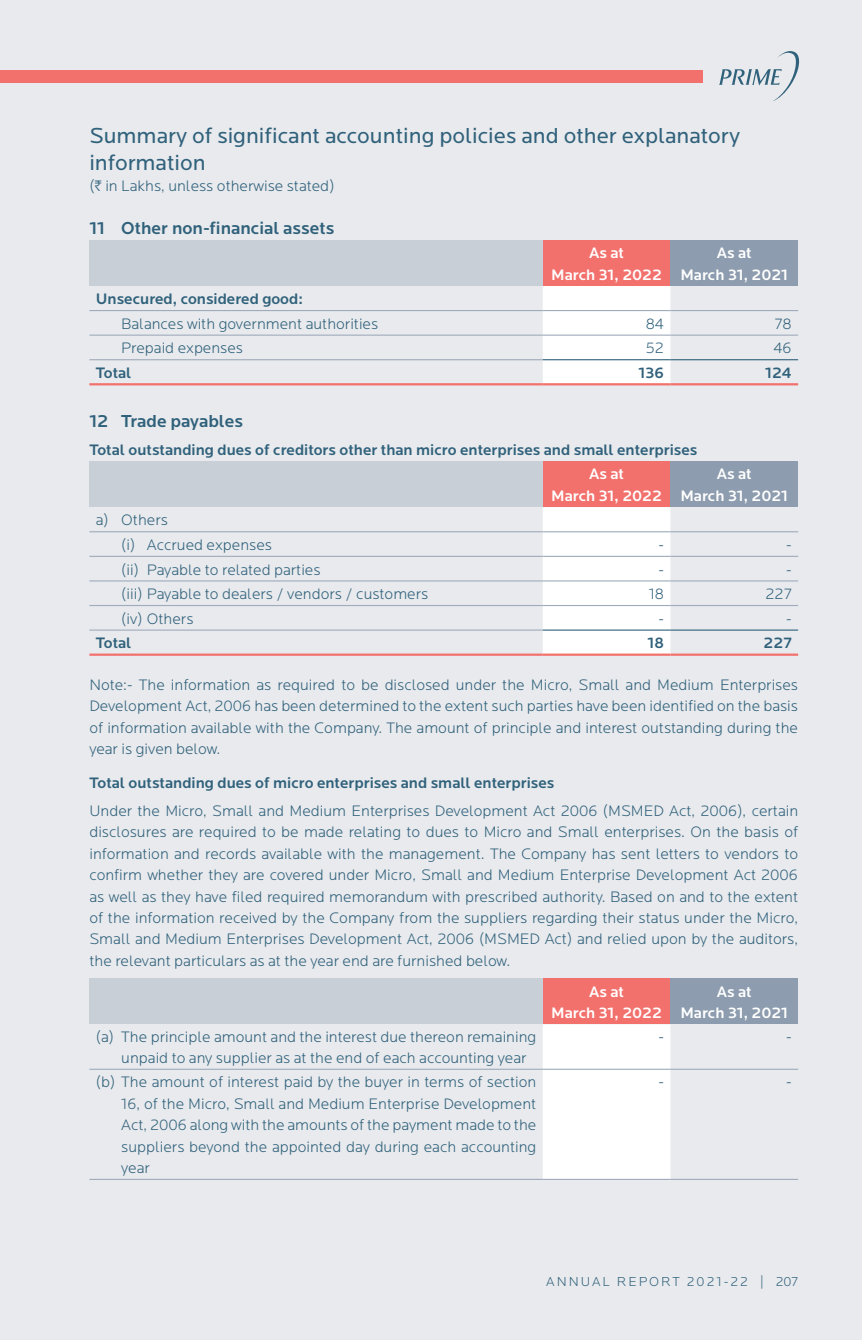
<style>
.page{position:relative;width:862px;height:1340px;background:#fff}
.page>*{position:absolute;margin:0;border:0;box-sizing:border-box;transform-origin:0 0}
.t1{font:22.5px/27px "Locator";color:#30617b}
.t2{font:500 18px "Locator";color:#30617b}
.t3{font:300 15.75px/21.4px "Locator";color:#30617b;text-align:justify}
.t4{font:500 15.75px "Locator";color:#30617b}
.t5{font:500 15.75px/21.4px "Locator";color:#fff;text-align:center}
.t6{font:300 13.5px "Locator";letter-spacing:.15em;color:#30617b}
.s1{font-family:"ITF Rupee";font-weight:400}
</style>
<div class="page">
<div style="left:0;top:0;width:861px;height:1339px;background:#e8eaed"></div>
<div style="left:89px;top:240px;width:453px;height:46px;background:#c9cfd7"></div>
<div style="left:542px;top:240px;width:128px;height:46px;background:#f3716d"></div>
<div style="left:670px;top:240px;width:127px;height:46px;background:#8d9cae"></div>
<div style="left:542px;top:286px;width:128px;height:97px;background:#fff"></div>
<hr style="left:89px;top:310px;width:453px;height:1px;background:#a0acbb">
<hr style="left:542px;top:310px;width:128px;height:1px;background:#a0acbb">
<hr style="left:670px;top:310px;width:127px;height:1px;background:#a0acbb">
<hr style="left:89px;top:334px;width:453px;height:2px;background:#a0acbb">
<hr style="left:542px;top:334px;width:128px;height:2px;background:#a0acbb">
<hr style="left:670px;top:334px;width:127px;height:2px;background:#a0acbb">
<hr style="left:89px;top:359px;width:453px;height:1px;background:#a0acbb">
<hr style="left:89px;top:383px;width:453px;height:2px;background:#f3716d">
<hr style="left:542px;top:383px;width:128px;height:2px;background:#f3716d">
<hr style="left:670px;top:383px;width:127px;height:2px;background:#f3716d">
<hr style="left:542px;top:359px;width:128px;height:1px;background:#30617b">
<hr style="left:670px;top:359px;width:127px;height:1px;background:#30617b">
<div style="left:89px;top:461px;width:453px;height:46px;background:#c9cfd7"></div>
<div style="left:542px;top:461px;width:128px;height:46px;background:#f3716d"></div>
<div style="left:670px;top:461px;width:127px;height:46px;background:#8d9cae"></div>
<div style="left:542px;top:507px;width:128px;height:146px;background:#fff"></div>
<hr style="left:89px;top:531px;width:453px;height:1px;background:#a0acbb">
<hr style="left:542px;top:531px;width:128px;height:1px;background:#a0acbb">
<hr style="left:670px;top:531px;width:127px;height:1px;background:#a0acbb">
<hr style="left:89px;top:556px;width:453px;height:1px;background:#a0acbb">
<hr style="left:542px;top:556px;width:128px;height:1px;background:#a0acbb">
<hr style="left:670px;top:556px;width:127px;height:1px;background:#a0acbb">
<hr style="left:89px;top:580px;width:453px;height:1px;background:#a0acbb">
<hr style="left:542px;top:580px;width:128px;height:1px;background:#a0acbb">
<hr style="left:670px;top:580px;width:127px;height:1px;background:#a0acbb">
<hr style="left:89px;top:605px;width:453px;height:1px;background:#a0acbb">
<hr style="left:542px;top:605px;width:128px;height:1px;background:#a0acbb">
<hr style="left:670px;top:605px;width:127px;height:1px;background:#a0acbb">
<hr style="left:89px;top:629px;width:453px;height:1px;background:#a0acbb">
<hr style="left:89px;top:653px;width:453px;height:3px;background:#f3716d">
<hr style="left:542px;top:653px;width:128px;height:3px;background:#f3716d">
<hr style="left:670px;top:653px;width:127px;height:3px;background:#f3716d">
<hr style="left:542px;top:629px;width:128px;height:1px;background:#30617b">
<hr style="left:670px;top:629px;width:127px;height:1px;background:#30617b">
<div style="left:89px;top:978px;width:453px;height:46px;background:#c9cfd7"></div>
<div style="left:542px;top:978px;width:128px;height:46px;background:#f3716d"></div>
<div style="left:670px;top:978px;width:127px;height:46px;background:#8d9cae"></div>
<div style="left:542px;top:1024px;width:128px;height:154px;background:#fff"></div>
<hr style="left:89px;top:1068px;width:453px;height:1px;background:#a0acbb">
<hr style="left:542px;top:1068px;width:128px;height:1px;background:#a0acbb">
<hr style="left:670px;top:1068px;width:127px;height:1px;background:#a0acbb">
<hr style="left:89px;top:1178px;width:453px;height:1px;background:#a0acbb">
<hr style="left:542px;top:1178px;width:128px;height:1px;background:#a0acbb">
<hr style="left:670px;top:1178px;width:127px;height:1px;background:#a0acbb">
<div style="left:0;top:70px;width:702px;height:13px;background:#f3716d"></div>
<svg style="left:719px;top:51px;width:81px;height:50px"></svg>
<h1 class="t1" style="left:89px;top:122px;width:651px">Summary of significant accounting policies and other explanatory information</h1>
<p class="t3" style="left:89px;top:176px;width:246px">(<span class="s1">H</span> in Lakhs, unless otherwise stated)</p>
<p class="t2" style="left:89px;top:218px;width:246px">11 Other non-financial assets</p>
<p class="t5" style="left:551px;top:243px;width:112px">As at<br>March 31, 2022</p>
<p class="t5" style="left:680px;top:243px;width:109px">As at<br>March 31, 2021</p>
<p class="t4" style="left:96px;top:290px;width:208px">Unsecured, considered good:</p>
<p class="t3" style="left:121px;top:313px;width:258px">Balances with government authorities</p>
<p class="t3" style="left:645px;top:313px;width:20px">84</p>
<p class="t3" style="left:774px;top:313px;width:19px">78</p>
<p class="t3" style="left:121px;top:338px;width:123px">Prepaid expenses</p>
<p class="t3" style="left:645px;top:338px;width:20px">52</p>
<p class="t3" style="left:773px;top:338px;width:20px">46</p>
<p class="t4" style="left:96px;top:364px;width:37px">Total</p>
<p class="t4" style="left:638px;top:364px;width:27px">136</p>
<p class="t4" style="left:764px;top:364px;width:28px">124</p>
<p class="t2" style="left:89px;top:411px;width:155px">12 Trade payables</p>
<p class="t4" style="left:89px;top:441px;width:609px">Total outstanding dues of creditors other than micro enterprises and small enterprises</p>
<p class="t5" style="left:551px;top:464px;width:112px">As at<br>March 31, 2022</p>
<p class="t5" style="left:680px;top:464px;width:109px">As at<br>March 31, 2021</p>
<p class="t3" style="left:121px;top:508px;width:152px;line-height:24.5px;text-indent:-26px">a) Others<br>(i) Accrued expenses</p>
<p class="t3" style="left:658px;top:534px;width:7px">-</p>
<p class="t3" style="left:785px;top:534px;width:7px">-</p>
<p class="t3" style="left:121px;top:559px;width:201px">(ii) Payable to related parties</p>
<p class="t3" style="left:658px;top:559px;width:7px">-</p>
<p class="t3" style="left:785px;top:559px;width:7px">-</p>
<p class="t3" style="left:121px;top:583px;width:308px">(iii) Payable to dealers / vendors / customers</p>
<p class="t3" style="left:648px;top:583px;width:17px">18</p>
<p class="t3" style="left:765px;top:583px;width:28px">227</p>
<p class="t3" style="left:121px;top:608px;width:74px">(iv) Others</p>
<p class="t3" style="left:658px;top:608px;width:7px">-</p>
<p class="t3" style="left:785px;top:608px;width:7px">-</p>
<p class="t4" style="left:96px;top:634px;width:37px">Total</p>
<p class="t4" style="left:647px;top:634px;width:18px">18</p>
<p class="t4" style="left:763px;top:634px;width:30px">227</p>
<p class="t3" style="left:89px;top:674px;width:709px">Note:- The information as required to be disclosed under the Micro, Small and Medium Enterprises Development Act, 2006 has been determined to the extent such parties have been identified on the basis of information available with the Company. The amount of principle and interest outstanding during the year is given below.</p>
<p class="t4" style="left:89px;top:774px;width:466px">Total outstanding dues of micro enterprises and small enterprises</p>
<p class="t3" style="left:89px;top:800px;width:710px">Under the Micro, Small and Medium Enterprises Development Act 2006 (MSMED Act, 2006), certain disclosures are required to be made relating to dues to Micro and Small enterprises. On the basis of information and records available with the management. The Company has sent letters to vendors to confirm whether they are covered under Micro, Small and Medium Enterprise Development Act 2006 as well as they have filed required memorandum with prescribed authority. Based on and to the extent of the information received by the Company from the suppliers regarding their status under the Micro, Small and Medium Enterprises Development Act, 2006 (MSMED Act) and relied upon by the auditors, the relevant particulars as at the year end are furnished below.</p>
<p class="t5" style="left:551px;top:981px;width:112px">As at<br>March 31, 2022</p>
<p class="t5" style="left:680px;top:981px;width:109px">As at<br>March 31, 2021</p>
<p class="t3" style="left:121px;top:1026px;width:416px;text-indent:-26px">(a) The principle amount and the interest due thereon remaining unpaid to any supplier as at the end of each accounting year</p>
<p class="t3" style="left:658px;top:1026px;width:7px">-</p>
<p class="t3" style="left:785px;top:1026px;width:7px">-</p>
<p class="t3" style="left:121px;top:1072px;width:416px;text-indent:-26px">(b) The amount of interest paid by the buyer in terms of section 16, of the Micro, Small and Medium Enterprise Development Act, 2006 along with the amounts of the payment made to the suppliers beyond the appointed day during each accounting year</p>
<p class="t3" style="left:658px;top:1072px;width:7px">-</p>
<p class="t3" style="left:785px;top:1072px;width:7px">-</p>
<p class="t6" style="left:546px;top:1274px;width:253px">ANNUAL REPORT 2021-22 | 207</p>
</div>
